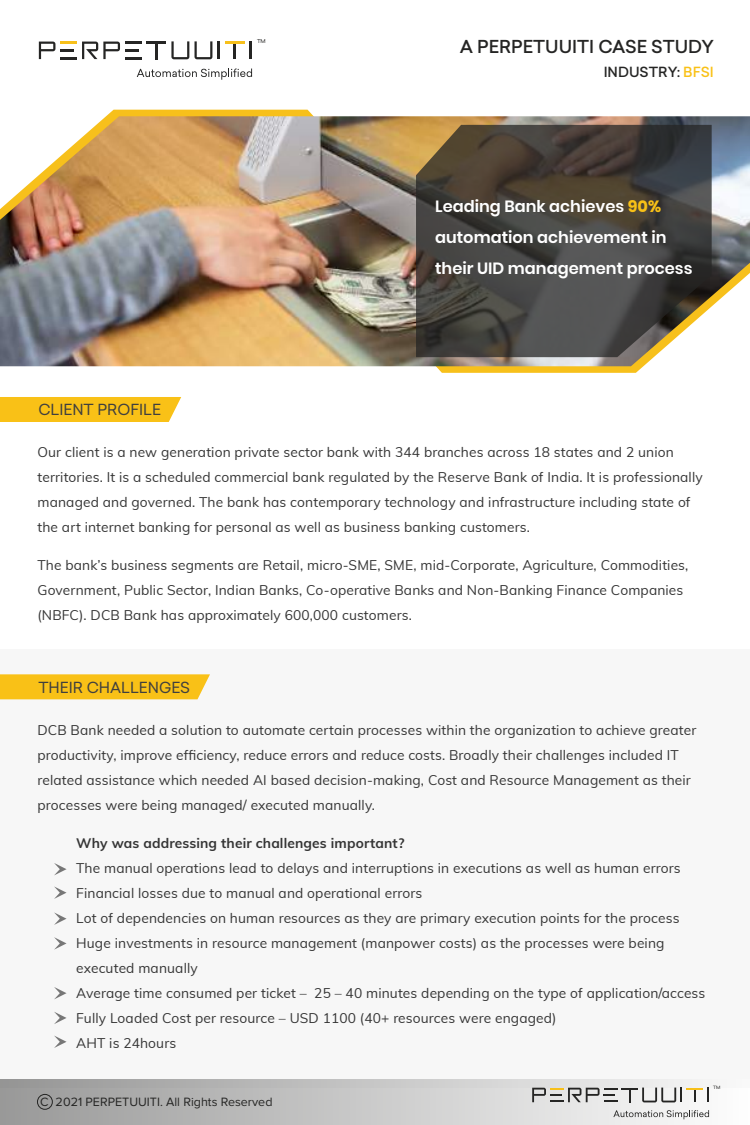
<style>
.page{position:relative;width:750px;height:1125px;background:#fff}
.page>*{position:absolute;margin:0;border:0;box-sizing:border-box;transform-origin:0 0}
.t1{font:500 17.5px "Sailec";color:#252524}
.t2{font:600 16.25px/31.2px "Poppins";color:#fff}
.t3{font:15px "Sailec";color:#3f3f3f}
.t4{font:13.75px/25px "Muli";letter-spacing:.01em;color:#353535}
.t5{font:700 13.75px "Muli";letter-spacing:.01em;color:#353535}
.t6{font:500 13.75px "Sailec";color:#252524}
.t7{font:12.5px "Proxima Nova";color:#252524}
.t8{font:5.25px "Sailec";color:#252524}
.t9{font:4.38px "Sailec";color:#252524}
.s1{color:#f9c117}
.s2{font-weight:700;color:#f9c117}
</style>
<div class="page">
<svg style="left:428px;top:366px;width:216px;height:7px;background:#f4c434"></svg>
<svg style="left:106px;top:110px;width:208px;height:6px"></svg>
<div style="left:0;top:649px;width:750px;height:439px;background:#f7f7f7"></div>
<div style="left:0;top:397px;width:181px;height:25px;background:#f9c117"></div>
<svg style="left:0;top:674px;width:210px;height:25px;background:#f8c320"></svg>
<svg style="left:39px;top:42px;width:16px;height:17px"></svg>
<svg style="left:234px;top:44px;width:2px;height:15px"></svg>
<hr style="left:225px;top:42px;width:20px;height:2px;background:#f7c01b">
<svg style="left:195px;top:41px;width:17px;height:18px"></svg>
<svg style="left:218px;top:41px;width:2px;height:18px"></svg>
<svg style="left:250px;top:42px;width:2px;height:17px"></svg>
<svg style="left:61px;top:42px;width:80px;height:17px"></svg>
<svg style="left:147px;top:41px;width:42px;height:18px"></svg>
<svg style="left:137px;top:68px;width:115px;height:12px"></svg>
<img style="left:0;top:116px;width:750px;height:250px">
<svg style="left:416px;top:125px;width:296px;height:232px;background:#4e4942"></svg>
<div style="left:0;top:1079px;width:750px;height:46px;background:linear-gradient(to right,#989897,#fdfdfd)"></div>
<svg style="left:532px;top:1087px;width:177px;height:16px"></svg>
<svg style="left:613px;top:1110px;width:96px;height:9px"></svg>
<div style="left:37px;top:1094px;width:16px;height:16px;border:1px solid #252524;border-radius:50%"></div>
<svg style="left:54px;top:863px;width:13px;height:12px"></svg>
<svg style="left:54px;top:886px;width:13px;height:13px"></svg>
<svg style="left:54px;top:912px;width:13px;height:13px"></svg>
<svg style="left:54px;top:937px;width:13px;height:13px"></svg>
<svg style="left:54px;top:987px;width:13px;height:12px"></svg>
<svg style="left:54px;top:1012px;width:13px;height:12px"></svg>
<svg style="left:54px;top:1036px;width:13px;height:12px"></svg>
<p class="t8" style="left:257px;top:37px;width:10px">TM</p>
<p class="t3" style="left:38px;top:399px;width:124px">CLIENT PROFILE</p>
<p class="t1" style="left:460px;top:34px;width:256px">A PERPETUUITI CASE STUDY</p>
<p class="t6" style="left:604px;top:63px;width:112px">INDUSTRY: <span class="s1">BFSI</span></p>
<p class="t2" style="left:435px;top:191px;width:259px">Leading Bank achieves <span class="s2">90% </span>automation achievement in their UID management process</p>
<p class="t4" style="left:38px;top:439px;width:667px">Our client is a new generation private sector bank with 344 branches across 18 states and 2 union territories. It is a scheduled commercial bank regulated by the Reserve Bank of India. It is professionally managed and governed. The bank has contemporary technology and infrastructure including state of the art internet banking for personal as well as business banking customers.</p>
<p class="t4" style="left:38px;top:552px;width:652px">The bank’s business segments are Retail, micro-SME, SME, mid-Corporate, Agriculture, Commodities,<br>Government, Public Sector, Indian Banks, Co-operative Banks and Non-Banking Finance Companies (NBFC). DCB Bank has approximately 600,000 customers.</p>
<p class="t3" style="left:38px;top:677px;width:153px">THEIR CHALLENGES</p>
<p class="t4" style="left:38px;top:717px;width:660px">DCB Bank needed a solution to automate certain processes within the organization to achieve greater productivity, improve efficiency, reduce errors and reduce costs. Broadly their challenges included IT related assistance which needed AI based decision-making, Cost and Resource Management as their processes were being managed/ executed manually.</p>
<p class="t5" style="left:76px;top:833px;width:330px">Why was addressing their challenges important?</p>
<p class="t4" style="left:76px;top:855px;width:631px">The manual operations lead to delays and interruptions in executions as well as human errors Financial losses due to manual and operational errors<br>Lot of dependencies on human resources as they are primary execution points for the process Huge investments in resource management (manpower costs) as the processes were being executed manually<br>Average time consumed per ticket – 25 – 40 minutes depending on the type of application/access Fully Loaded Cost per resource – USD 1100 (40+ resources were engaged)<br>AHT is 24hours</p>
<p class="t7" style="left:40px;top:1095px;width:234px">C 2021 PERPETUUITI. All Rights Reserved</p>
<p class="t9" style="left:713px;top:1084px;width:9px">TM</p>
</div>
